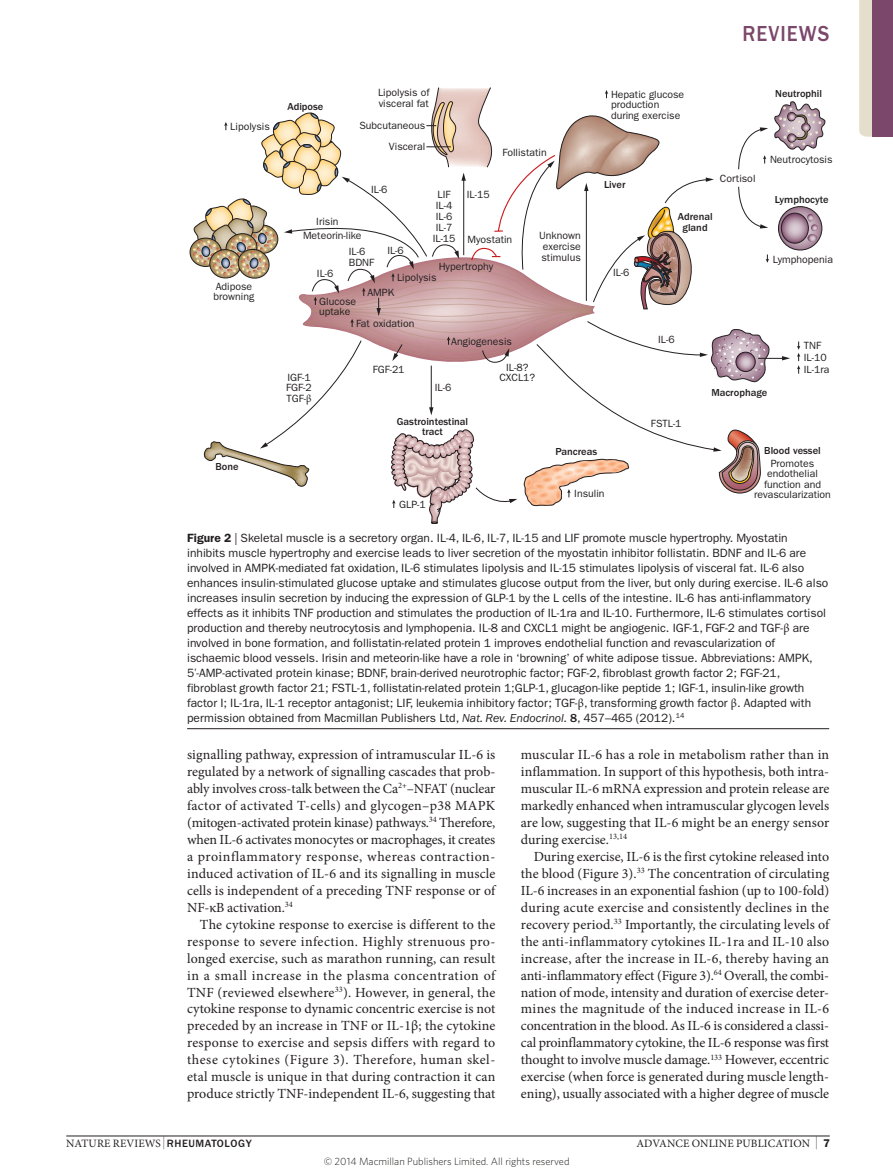
<style>
.page{position:relative;width:893px;height:1174px;background:#fff}
.page>*{position:absolute;margin:0;border:0;box-sizing:border-box;transform-origin:0 0}
.t1{font:500 22.5px "ITC Franklin Gothic Std";letter-spacing:.05em;color:#7b476a;scale:.9 1}
.Body_text{font:13.95px/17px "Minion Pro";color:#231f20;text-align:justify}
.Body_first{font:13.95px/17px "Minion Pro";letter-spacing:.005em;color:#231f20;text-align:justify}
.Figure_caption{font:12px/15px "ITC Franklin Gothic Std";color:#231f20}
.t2{font:11.25px "Minion Pro";letter-spacing:.01em;color:#231f20}
.t3{font:10.5px/10.5px "ITC Franklin Gothic Std";color:#231f20}
.t4{font:500 10.5px/10.5px "ITC Franklin Gothic Std";color:#231f20;text-align:center}
.t5{font:300 10.5px "Whitney";color:#1d1d1b}
.s1{font-family:"Minion Pro"}
.s2{font-weight:600}
.s3{font-style:italic}
.s4{font-weight:500}
.s5{font-size:12.9px}
.s6{font-family:"ITC Franklin Gothic Std";font-weight:500;font-size:10.95px}
.s7{font-family:"ITC Franklin Gothic Std";font-weight:600}
</style>
<div class="page">
<hr style="left:66px;top:1135px;width:764px;height:1px;background:#231f20">
<svg style="left:190px;top:87px;width:636px;height:437px"></svg>
<hr style="left:187px;top:728px;width:642px;height:1px;background:#231f20">
<svg style="left:859px;top:0;width:13px;height:137px;background:#e6dece"></svg>
<div style="left:872px;top:0;width:21px;height:137px;background:#7b476a"></div>
<h1 class="t1" style="left:742px;top:21px;width:98px">REVIEWS</h1>
<p class="t3" style="left:230px;top:121px;width:41px">Lipolysis</p>
<p class="t3" style="left:378px;top:88px;width:53px">Lipolysis of</p>
<p class="t4" style="left:287px;top:101px;width:38px">Adipose</p>
<p class="t3" style="left:379px;top:98px;width:52px">visceral fat</p>
<p class="t3" style="left:359px;top:115px;width:67px;line-height:21.1px;text-align:right">Subcutaneous<br>Visceral</p>
<p class="t3" style="left:503px;top:147px;width:46px">Follistatin</p>
<p class="t3" style="left:611px;top:89px;width:75px;line-height:10.9px">Hepatic glucose production during exercise</p>
<p class="t4" style="left:775px;top:88px;width:48px">Neutrophil</p>
<p class="t3" style="left:770px;top:155px;width:64px">Neutrocytosis</p>
<p class="t3" style="left:214px;top:281px;width:42px">Adipose browning</p>
<p class="t3" style="left:371px;top:184px;width:18px">IL-6</p>
<p class="t3" style="left:433px;top:189px;width:24px;line-height:10.9px;text-align:center">LIF<br>IL-4<br>IL-6<br>IL-7<br>IL-15</p>
<p class="t3" style="left:467px;top:189px;width:24px">IL-15</p>
<p class="t3" style="left:316px;top:216px;width:24px">Irisin</p>
<p class="t3" style="left:303px;top:231px;width:60px">Meteorin-like</p>
<p class="t3" style="left:468px;top:234px;width:46px">Myostatin</p>
<p class="t3" style="left:387px;top:245px;width:18px">IL-6</p>
<p class="t3" style="left:349px;top:246px;width:27px">IL-6<br>BDNF</p>
<p class="t3" style="left:439px;top:261px;width:56px">Hypertrophy</p>
<p class="t3" style="left:317px;top:269px;width:18px">IL-6</p>
<p class="t3" style="left:397px;top:272px;width:41px">Lipolysis</p>
<p class="t3" style="left:319px;top:296px;width:38px">Glucose uptake</p>
<p class="t3" style="left:367px;top:287px;width:28px">AMPK</p>
<p class="t3" style="left:539px;top:230px;width:43px;line-height:10.9px;text-align:justify">Unknown exercise stimulus</p>
<p class="t4" style="left:604px;top:179px;width:23px">Liver</p>
<p class="t3" style="left:613px;top:267px;width:18px">IL-6</p>
<p class="t3" style="left:720px;top:173px;width:37px">Cortisol</p>
<p class="t4" style="left:678px;top:212px;width:36px">Adrenal gland</p>
<p class="t4" style="left:775px;top:194px;width:56px">Lymphocyte</p>
<p class="t3" style="left:773px;top:254px;width:62px">Lymphopenia</p>
<p class="t3" style="left:356px;top:318px;width:60px">Fat oxidation</p>
<p class="t3" style="left:286px;top:372px;width:27px;text-align:justify">IGF-1<br>FGF-2<br>TGF-<span class="s1">β</span></p>
<p class="t3" style="left:373px;top:364px;width:33px">FGF-21</p>
<p class="t3" style="left:451px;top:336px;width:62px">Angiogenesis</p>
<p class="t3" style="left:435px;top:382px;width:18px">IL-6</p>
<p class="t3" style="left:499px;top:362px;width:37px;text-align:center">IL-8?<br>CXCL1?</p>
<p class="t3" style="left:658px;top:335px;width:18px">IL-6</p>
<p class="t4" style="left:711px;top:387px;width:57px">Macrophage</p>
<p class="t3" style="left:804px;top:339px;width:27px;line-height:12px">TNF<br>IL-10<br>IL-1ra</p>
<p class="t4" style="left:397px;top:416px;width:73px">Gastrointestinal tract</p>
<p class="t3" style="left:651px;top:418px;width:32px">FSTL-1</p>
<p class="t4" style="left:556px;top:446px;width:43px">Pancreas</p>
<p class="t4" style="left:764px;top:446px;width:58px">Blood vessel</p>
<p class="t4" style="left:216px;top:462px;width:25px">Bone</p>
<p class="t3" style="left:399px;top:499px;width:28px">GLP-1</p>
<p class="t3" style="left:574px;top:488px;width:32px">Insulin</p>
<p class="t3" style="left:754px;top:458px;width:78px;text-align:center">Promotes endothelial function and revascularization</p>
<p class="Figure_caption" style="left:187px;top:530px;width:643px"><span class="s2">Figure 2</span> | Skeletal muscle is a secretory organ. IL‑4, IL‑6, IL‑7, IL‑15 and LIF promote muscle hypertrophy. Myostatin inhibits muscle hypertrophy and exercise leads to liver secretion of the myostatin inhibitor follistatin. BDNF and IL‑6 are involved in AMPK-mediated fat oxidation, IL‑6 stimulates lipolysis and IL‑15 stimulates lipolysis of visceral fat. IL‑6 also enhances insulin-stimulated glucose uptake and stimulates glucose output from the liver, but only during exercise. IL‑6 also increases insulin secretion by inducing the expression of GLP‑1 by the L cells of the intestine. IL‑6 has anti-inflammatory effects as it inhibits TNF production and stimulates the production of IL‑1ra and IL‑10. Furthermore, IL‑6 stimulates cortisol production and thereby neutrocytosis and lymphopenia. IL‑8 and CXCL1 might be angiogenic. IGF‑1, FGF‑2 and TGF‑<span class="s1">β</span> are involved in bone formation, and follistatin-related protein 1 improves endothelial function and revascularization of ischaemic blood vessels. Irisin and meteorin-like have a role in ‘browning’ of white adipose tissue. Abbreviations: AMPK, 5<span class="s1">'</span>‑AMP-activated protein kinase; BDNF, brain-derived neurotrophic factor; FGF‑2, fibroblast growth factor 2; FGF‑21, fibroblast growth factor 21; FSTL‑1, follistatin-related protein 1;GLP‑1, glucagon-like peptide 1; IGF‑1, insulin-like growth factor I; IL‑1ra, IL‑1 receptor antagonist; LIF, leukemia inhibitory factor; TGF‑<span class="s1">β</span>, transforming growth factor <span class="s1">β</span>. Adapted with permission obtained from Macmillan Publishers Ltd, <span class="s3">Nat. Rev. Endocrinol.</span> <span class="s4">8</span>, 457–465 (2012).<sup>14</sup></p>
<p class="Body_first" style="left:187px;top:746px;width:310px">signalling pathway, expression of intramuscular IL‑6 is regulated by a network of signalling cascades that prob&shy;ably involves cross-talk between the Ca<sup>2+</sup>–NFAT (nuclear factor of activated T‑cells) and glycogen–p38 MAPK (mitogen-activated protein kinase) pathways.<sup>34</sup> Therefore, when IL‑6 activates monocytes or macrophages, it creates a proinflammatory response, whereas contraction&shy;induced activation of IL‑6 and its signalling in muscle cells is independent of a preceding TNF response or of NF‑κB activation.<sup>34</sup></p>
<p class="Body_text" style="left:187px;top:915px;width:310px;text-indent:13px">The cytokine response to exercise is different to the response to severe infection. Highly strenuous pro&shy;longed exercise, such as marathon running, can result in a small increase in the plasma concentration of TNF (reviewed elsewhere<sup>33</sup>). However, in general, the cytokine response to dynamic concentric exercise is not preceded by an increase in TNF or IL‑1β; the cytokine response to exercise and sepsis differs with regard to these cytokines (Figure 3). Therefore, human skel&shy;etal muscle is unique in that during contraction it can produce strictly TNF-independent IL‑6, suggesting that</p>
<p class="Body_text" style="left:521px;top:746px;width:310px">muscular IL‑6 has a role in metabolism rather than in inflammation. In support of this hypothesis, both intra&shy;muscular IL‑6 mRNA expression and protein release are markedly enhanced when intramuscular glycogen levels are low, suggesting that IL‑6 might be an energy sensor during exercise.<sup>13,14</sup></p>
<p class="Body_text" style="left:521px;top:848px;width:310px;text-indent:13px">During exercise, IL‑6 is the first cytokine released into the blood (Figure 3).<sup>33</sup> The concentration of circulating IL‑6 increases in an exponential fashion (up to 100‑fold) during acute exercise and consistently declines in the recovery period.<sup>33</sup> Importantly, the circulating levels of the anti-inflammatory cytokines IL‑1ra and IL‑10 also increase, after the increase in IL‑6, thereby having an anti-inflammatory effect (Figure 3).<sup>64</sup> Overall, the combi&shy;nation of mode, intensity and duration of exercise deter&shy;mines the magnitude of the induced increase in IL‑6 concentration in the blood. As IL‑6 is considered a classi&shy;cal proinflammatory cytokine, the IL‑6 response was first thought to involve muscle damage.<sup>133</sup> However, eccentric exercise (when force is generated during muscle length&shy;ening), usually associated with a higher degree of muscle</p>
<p class="t2" style="left:66px;top:1135px;width:187px">NATURE REVIEWS <span class="s5">|</span> <span class="s6">RHEUMATOLOGY</span></p>
<p class="t2" style="left:636px;top:1135px;width:195px">ADVANCE ONLINE PUBLICATION <span class="s5">|</span> <span class="s7">7</span></p>
<p class="t5" style="left:324px;top:1154px;width:247px">© 2014 Macmillan Publishers Limited. All rights reserved</p>
</div>
